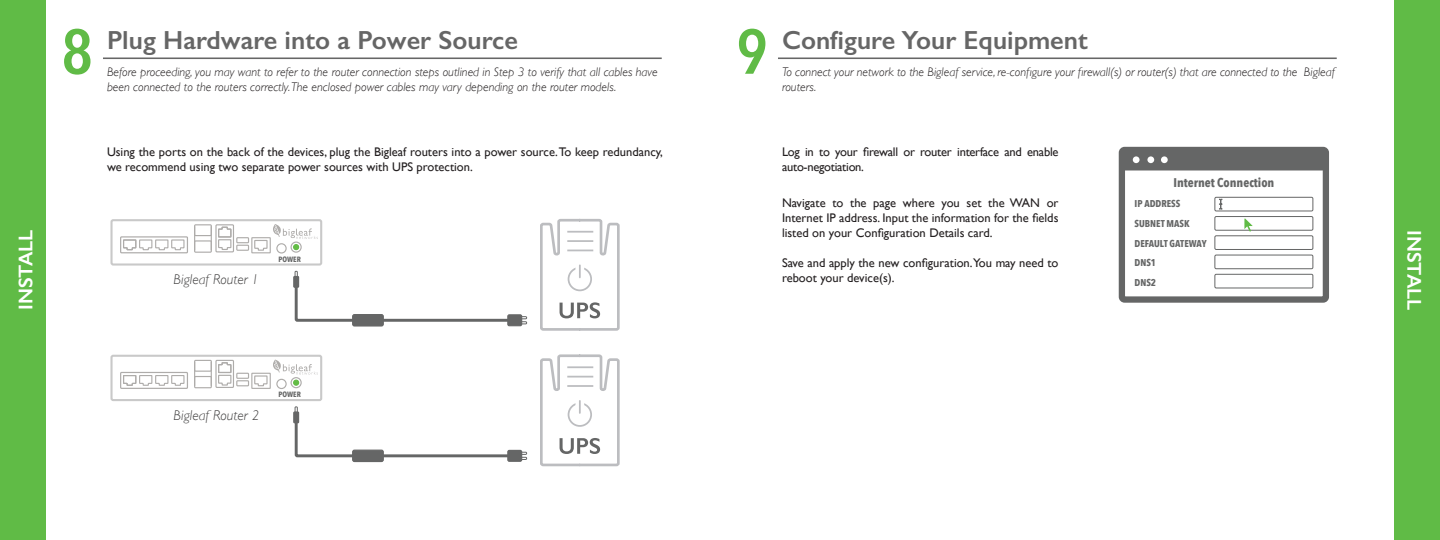
<style>
.page{position:relative;width:1440px;height:540px;background:#fff}
.page>*{position:absolute;margin:0;border:0;box-sizing:border-box;transform-origin:0 0}
.t1{font:600 62.5px "Avenir Next Condensed";color:#60bb46}
.t2{font:600 26.25px "Gill Sans";color:#666}
.t3{font:600 20px "Gill Sans";color:#fff}
.t4{font:italic 300 14.25px "Gill Sans";color:#414040}
.t5{font:700 12.62px "Avenir Next Condensed";color:#656666}
.t6{font:12.5px/15px "Gill Sans";color:#231f20}
.t7{font:italic 300 12.5px/15px "Gill Sans";color:#231f20}
.t8{font:12.5px/15px "Gill Sans";letter-spacing:-.02em;color:#231f20}
.t9{font:700 9.88px/19.8px "Avenir Next Condensed";color:#656666}
.t10{font:700 7.62px "Avenir Next Condensed";color:#656666}
</style>
<div class="page">
<hr style="left:103px;top:58px;width:559px;height:1px;background:#666">
<div style="left:0;top:0;width:45px;height:540px;background:#60bb46"></div>
<svg style="left:540px;top:218px;width:80px;height:113px"></svg>
<div style="left:295px;top:271px;width:3px;height:16px;border:1px solid #656666"></div>
<svg style="left:293px;top:275px;width:234px;height:49px"></svg>
<div style="left:508px;top:315px;width:14px;height:11px;background:#656666"></div>
<div style="left:507px;top:314px;width:15px;height:12px;border:1px solid #656666"></div>
<div style="left:353px;top:315px;width:30px;height:11px;background:#656666;border-radius:2px"></div>
<div style="left:352px;top:314px;width:32px;height:13px;border:1px solid #656666;border-radius:2px"></div>
<div style="left:110px;top:219px;width:212px;height:47px;border:2px solid #676767;border-radius:2px"></div>
<div style="left:120px;top:236px;width:68px;height:17px;border:1px solid #aeacaa"></div>
<div style="left:215px;top:224px;width:19px;height:28px;border:1px solid #aeacaa"></div>
<div style="left:194px;top:224px;width:18px;height:29px;border:1px solid #aeacaa"></div>
<div style="left:251px;top:237px;width:20px;height:16px;border:1px solid #afadab"></div>
<div style="left:236px;top:237px;width:13px;height:6px;border:1px solid #afadab"></div>
<div style="left:236px;top:245px;width:13px;height:6px;border:1px solid #afadab"></div>
<div style="left:276px;top:243px;width:11px;height:11px;border:1px solid #afadab;border-radius:50%"></div>
<div style="left:291px;top:242px;width:11px;height:11px;border:1px solid #afadab;border-radius:50%"></div>
<svg style="left:254px;top:224px;width:64px;height:27px"></svg>
<svg style="left:194px;top:225px;width:38px;height:26px"></svg>
<svg style="left:123px;top:239px;width:62px;height:12px"></svg>
<svg style="left:540px;top:354px;width:80px;height:113px"></svg>
<div style="left:295px;top:407px;width:3px;height:15px;border:1px solid #656666"></div>
<svg style="left:293px;top:410px;width:234px;height:50px"></svg>
<div style="left:508px;top:450px;width:14px;height:11px;background:#656666"></div>
<div style="left:507px;top:450px;width:15px;height:12px;border:1px solid #656666"></div>
<div style="left:353px;top:450px;width:30px;height:12px;background:#656666;border-radius:2px"></div>
<div style="left:352px;top:450px;width:32px;height:12px;border:1px solid #656666;border-radius:2px"></div>
<div style="left:110px;top:355px;width:212px;height:46px;border:2px solid #676767;border-radius:2px"></div>
<div style="left:120px;top:372px;width:68px;height:17px;border:1px solid #aeacaa"></div>
<div style="left:215px;top:360px;width:19px;height:28px;border:1px solid #aeacaa"></div>
<div style="left:194px;top:360px;width:18px;height:28px;border:1px solid #aeacaa"></div>
<div style="left:251px;top:373px;width:20px;height:16px;border:1px solid #afadab"></div>
<div style="left:236px;top:373px;width:13px;height:6px;border:1px solid #afadab"></div>
<div style="left:236px;top:380px;width:13px;height:6px;border:1px solid #afadab"></div>
<div style="left:276px;top:379px;width:11px;height:10px;border:1px solid #afadab;border-radius:50%"></div>
<div style="left:291px;top:377px;width:11px;height:11px;border:1px solid #afadab;border-radius:50%"></div>
<svg style="left:254px;top:360px;width:64px;height:27px"></svg>
<svg style="left:194px;top:361px;width:38px;height:26px"></svg>
<svg style="left:123px;top:375px;width:62px;height:11px"></svg>
<hr style="left:778px;top:58px;width:559px;height:1px;background:#666">
<div style="left:1214px;top:235px;width:99px;height:15px;border:1px solid #656666"></div>
<div style="left:1214px;top:255px;width:99px;height:14px;border:1px solid #656666"></div>
<div style="left:1214px;top:274px;width:99px;height:14px;border:1px solid #656666"></div>
<div style="left:1214px;top:216px;width:99px;height:15px;border:1px solid #656666"></div>
<svg style="left:1244px;top:218px;width:9px;height:13px"></svg>
<div style="left:1214px;top:197px;width:99px;height:14px;border:1px solid #656666"></div>
<svg style="left:1219px;top:199px;width:4px;height:11px"></svg>
<div style="left:1119px;top:147px;width:210px;height:156px;border:6px solid #656666;border-radius:3px"></div>
<div style="left:1122px;top:151px;width:204px;height:19px;background:#656666;border-radius:2px"></div>
<div style="left:1133px;top:156px;width:7px;height:7px;background:#fff;border-radius:50%"></div>
<div style="left:1147px;top:156px;width:7px;height:7px;background:#fff;border-radius:50%"></div>
<div style="left:1161px;top:156px;width:7px;height:7px;background:#fff;border-radius:50%"></div>
<div style="left:1395px;top:0;width:45px;height:540px;background:#60bb46"></div>
<p class="t3" style="left:14px;top:310px;width:82px;rotate:-90deg">INSTALL</p>
<p class="t1" style="left:62px;top:-2px;width:33px">8</p>
<p class="t2" style="left:107px;top:24px;width:412px">Plug Hardware into a Power Source</p>
<p class="t7" style="left:107px;top:64px;width:552px">Before proceeding, you may want to refer to the router connection steps outlined in Step 3 to verify that all cables have been connected to the routers correctly. The enclosed power cables may vary depending on the router models.</p>
<p class="t6" style="left:107px;top:144px;width:558px">Using the ports on the back of the devices, plug the Bigleaf routers into a power source. To keep redundancy, we recommend using two separate power sources with UPS protection.</p>
<p class="t4" style="left:174px;top:272px;width:87px">Bigleaf Router 1</p>
<p class="t10" style="left:279px;top:254px;width:24px">POWER</p>
<p class="t4" style="left:174px;top:407px;width:87px">Bigleaf Router 2</p>
<p class="t10" style="left:279px;top:390px;width:24px">POWER</p>
<p class="t1" style="left:737px;top:-2px;width:33px">9</p>
<p class="t2" style="left:782px;top:24px;width:307px">Configure Your Equipment</p>
<p class="t7" style="left:782px;top:64px;width:555px">To connect your network to the Bigleaf service, re-configure your firewall(s) or router(s) that are connected to the Bigleaf routers.</p>
<p class="t8" style="left:782px;top:144px;width:278px">Log in to your firewall or router interface and enable auto-negotiation.</p>
<p class="t5" style="left:1173px;top:175px;width:102px">Internet Connection</p>
<p class="t6" style="left:782px;top:195px;width:278px">Navigate to the page where you set the WAN or</p>
<p class="t9" style="left:1135px;top:194px;width:47px">IP ADDRESS</p>
<p class="t6" style="left:782px;top:210px;width:278px">Internet IP address. Input the information for the fields listed on your Configuration Details card.</p>
<p class="t6" style="left:782px;top:255px;width:278px">Save and apply the new configuration.You may need to reboot your device(s).</p>
<p class="t9" style="left:1135px;top:213px;width:57px">SUBNET MASK</p>
<p class="t9" style="left:1135px;top:233px;width:73px">DEFAULT GATEWAY<br>DNS1<br>DNS2</p>
<p class="t3" style="left:1426px;top:230px;width:82px;rotate:90deg">INSTALL</p>
</div>
